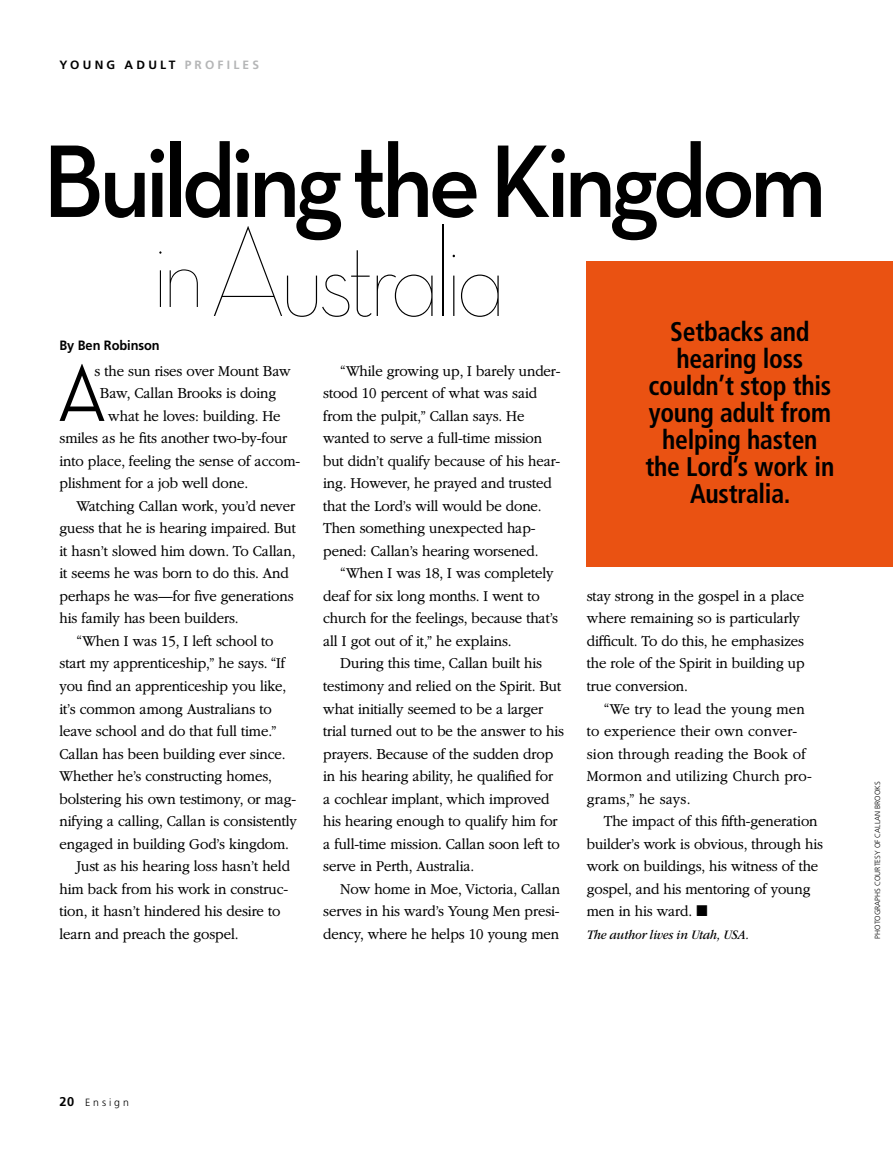
<style>
.page{position:relative;width:893px;height:1161px;background:#fff}
.page>*{position:absolute;margin:0;border:0;box-sizing:border-box;transform-origin:0 0}
.ARTCL_title_YA{font:129px "Neutralds Lat Thin Alt Display";letter-spacing:-.04em;color:#000;scale:.95 1}
.ARTCL_title_YA-2{font:105px "Neutralds Lat Demi";letter-spacing:-.055em;color:#000;scale:.95 1}
.ARTCL_para_first{font:81.9px "Neutralds Lat Medium Display";color:#000;scale:.95 1}
.ARTCL_kicker_YA{font:700 condensed 27px/27px "Frutigerlds Lat";letter-spacing:-.01em;color:#000;text-align:center;scale:.95 1}
.ARTCL_para{font:300 15.75px/22.5px "Garamondlds Lat Plus";letter-spacing:-.01em;color:#000;scale:.95 1}
.ARTCL_para_first-2{font:300 15.75px "Garamondlds Lat Plus";letter-spacing:-.01em;color:#000;scale:.95 1}
.ARTCL_para-2{font:300 15.75px/22.5px "Garamondlds Lat Plus";letter-spacing:.01em;color:#000;scale:.95 1}
.Bio_para{font:italic 13.5px "Garamondlds Lat";letter-spacing:-.01em;color:#000;scale:.92 1}
.ARTCL-BY_para_first{font:700 13.5px "Frutigerlds Lat";letter-spacing:-.005em;color:#000;scale:.95 1}
.ARTCL_seriesTitle{font:700 12px "Frutigerlds Lat";letter-spacing:.27em;color:#000}
.Folio_L{font:300 10.5px "Frutigerlds Lat";letter-spacing:.28em;color:#000}
.FIGimg-CRDT_para{font:300 7.5px "Frutigerlds Lat";color:#000}
.s1{color:#b5b6b7}
.s2{font-size:117px}
.s3{font-weight:700;font-size:12.75px}
</style>
<div class="page">
<div style="left:587px;top:262px;width:306px;height:305px;background:#ea5212"></div>
<hr style="left:892px;top:902px;width:1px;height:259px;background:#000">
<p class="ARTCL_seriesTitle" style="left:60px;top:55px;width:201px">YOUNG ADULT <span class="s1">PROFILES</span></p>
<p class="ARTCL_title_YA-2" style="left:43px;top:98px;width:827px">Building the Kingdom</p>
<p class="ARTCL_title_YA" style="left:153px;top:191px;width:373px"><span class="s2">in</span> Australia</p>
<p class="ARTCL-BY_para_first" style="left:60px;top:335px;width:107px">By Ben Robinson</p>
<p class="ARTCL_para_first" style="left:57px;top:339px;width:54px">A</p>
<p class="ARTCL_para_first-2" style="left:94px;top:360px;width:208px">s the sun rises over Mount Baw</p>
<p class="ARTCL_para_first-2" style="left:100px;top:382px;width:187px">Baw, Callan Brooks is doing</p>
<p class="ARTCL_para_first-2" style="left:108px;top:405px;width:183px">what he loves: building. He</p>
<p class="ARTCL_para_first-2" style="left:60px;top:427px;width:241px">smiles as he fits another two-by-four</p>
<p class="ARTCL_para_first-2" style="left:60px;top:450px;width:255px">into place, feeling the sense of accom-</p>
<p class="ARTCL_para_first-2" style="left:60px;top:472px;width:200px">plishment for a job well done.</p>
<p class="ARTCL_para" style="left:60px;top:494px;width:250px;text-indent:17px">Watching Callan work, you’d never guess that he is hearing impaired. But it hasn’t slowed him down. To Callan, it seems he was born to do this. And perhaps he was—for five generations his family has been builders.</p>
<p class="ARTCL_para" style="left:60px;top:629px;width:251px;text-indent:17px">“When I was 15, I left school to start my apprenticeship,” he says. “If you find an apprenticeship you like, it’s common among Australians to leave school and do that full time.” Callan has been building ever since.<br>Whether he’s constructing homes, bolstering his own testimony, or mag&shy;nifying a calling, Callan is consistently engaged in building God’s kingdom.</p>
<p class="ARTCL_para" style="left:60px;top:854px;width:244px;text-indent:17px">Just as his hearing loss hasn’t held him back from his work in construc&shy;tion, it hasn’t hindered his desire to learn and preach the gospel.</p>
<p class="ARTCL_para" style="left:323px;top:359px;width:251px;text-indent:17px">“While growing up, I barely under&shy;stood 10 percent of what was said from the pulpit,” Callan says. He wanted to serve a full-time mission but didn’t qualify because of his hear&shy;ing. However, he prayed and trusted that the Lord’s will would be done.<br>Then something unexpected hap&shy;pened: Callan’s hearing worsened.</p>
<p class="ARTCL_para" style="left:323px;top:562px;width:249px;text-indent:17px">“When I was 18, I was completely deaf for six long months. I went to church for the feelings, because that’s all I got out of it,” he explains.</p>
<p class="ARTCL_para" style="left:323px;top:652px;width:255px;text-indent:17px">During this time, Callan built his testimony and relied on the Spirit. But what initially seemed to be a larger trial turned out to be the answer to his prayers. Because of the sudden drop in his hearing ability, he qualified for a cochlear implant, which improved his hearing enough to qualify him for a full-time mission. Callan soon left to serve in Perth, Australia.</p>
<p class="ARTCL_para" style="left:323px;top:877px;width:251px;text-align:justify;text-indent:17px">Now home in Moe, Victoria, Callan serves in his ward’s Young Men presi&shy;dency, where he helps 10 young men</p>
<p class="ARTCL_kicker_YA" style="left:645px;top:318px;width:200px">Setbacks and hearing loss couldn’t stop this young adult from helping hasten the Lord’s work in<br>Australia.</p>
<p class="ARTCL_para" style="left:587px;top:584px;width:231px">stay strong in the gospel in a place where remaining so is particularly difficult. To do this, he emphasizes the role of the Spirit in building up true conversion.</p>
<p class="ARTCL_para-2" style="left:587px;top:697px;width:238px;text-indent:17px">“We try to lead the young men to experience their own conver&shy;sion through reading the Book of<br>Mormon and utilizing Church pro&shy;grams,” he says.</p>
<p class="ARTCL_para" style="left:587px;top:809px;width:250px;text-indent:17px">The impact of this fifth-generation builder’s work is obvious, through his work on buildings, his witness of the gospel, and his mentoring of young men in his ward. ◼</p>
<p class="Bio_para" style="left:587px;top:925px;width:178px">The author lives in Utah, USA.</p>
<p class="FIGimg-CRDT_para" style="left:872px;top:938px;width:159px;rotate:-90deg">PHOTOGRAPHS COURTESY OF CALLAN BROOKS</p>
<p class="Folio_L" style="left:60px;top:1094px;width:71px"><span class="s3">20</span> Ensign</p>
</div>
